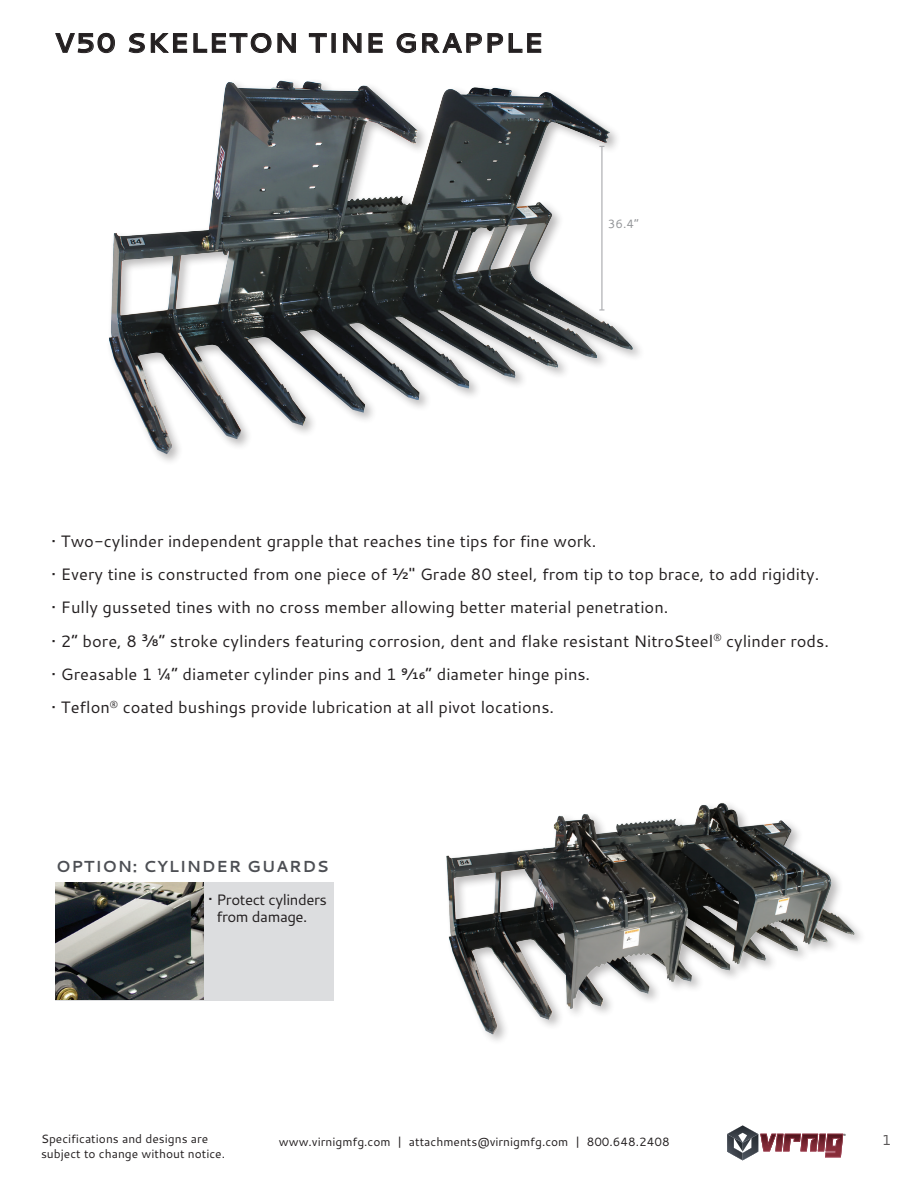
<style>
.page{position:relative;width:918px;height:1188px;background:#fff}
.page>*{position:absolute;margin:0;border:0;box-sizing:border-box;transform-origin:0 0}
.t1{font:700 27px "Cantarell";letter-spacing:.05em;color:#231f20}
.Bullet_Body_Copy{font:16.5px "Cantarell";color:#231f20}
.t2{font:700 16.05px "Cantarell";letter-spacing:.05em;color:#4d4f54}
.Bullet_Body_Copy-2{font:15.15px/17px "Cantarell";letter-spacing:-.03em;color:#231f20}
.t3{font:15px "Cantarell";color:#231f20}
.t4{font:12px "Cantarell";color:#231f20}
.t5{font:12px "Cantarell";color:#939598}
.t6{font:4.2px "Cantarell";color:#040503}
.s1{font-weight:700;font-size:9.6px}
.s2{font-size:16.95px}
</style>
<div class="page">
<svg style="left:727px;top:1125px;width:116px;height:35px"></svg>
<div style="left:106px;top:78px;width:539px;height:388px;background:#231f20;opacity:.31"></div>
<img style="left:108px;top:81px;width:258px;height:373px">
<img style="left:446px;top:803px;width:409px;height:235px">
<hr style="left:601px;top:146px;width:1px;height:164px;background:#a8a9ad">
<svg style="left:55px;top:33px;width:60px;height:20px"></svg>
<svg style="left:129px;top:33px;width:16px;height:20px"></svg>
<svg style="left:151px;top:33px;width:36px;height:20px"></svg>
<svg style="left:193px;top:33px;width:78px;height:20px"></svg>
<svg style="left:278px;top:33px;width:18px;height:20px"></svg>
<svg style="left:309px;top:33px;width:18px;height:20px"></svg>
<div style="left:332px;top:33px;width:4px;height:20px;border:1px solid #231f20"></div>
<svg style="left:343px;top:33px;width:19px;height:20px"></svg>
<svg style="left:369px;top:33px;width:14px;height:20px"></svg>
<svg style="left:397px;top:33px;width:19px;height:20px"></svg>
<svg style="left:422px;top:33px;width:60px;height:20px"></svg>
<svg style="left:488px;top:33px;width:15px;height:20px"></svg>
<svg style="left:509px;top:33px;width:32px;height:20px"></svg>
<div style="left:55px;top:882px;width:278px;height:119px;background:#dcdddf"></div>
<img style="left:55px;top:882px;width:149px;height:117px">
<p class="t1" style="left:54px;top:24px;width:490px">V50 SKELETON TINE GRAPPLE</p>
<p class="t5" style="left:608px;top:216px;width:33px">36.4”</p>
<p class="Bullet_Body_Copy" style="left:51px;top:530px;width:547px">• Two-cylinder independent grapple that reaches tine tips for fine work.</p>
<p class="Bullet_Body_Copy" style="left:51px;top:563px;width:770px">• Every tine is constructed from one piece of <sup>1</sup>⁄<span class="s1">2</span>ˮ Grade 80 steel, from tip to top brace, to add rigidity.</p>
<p class="Bullet_Body_Copy" style="left:51px;top:596px;width:619px">• Fully gusseted tines with no cross member allowing better material penetration.</p>
<p class="Bullet_Body_Copy" style="left:51px;top:629px;width:779px">• 2” bore, 8 <sup>3</sup>⁄<span class="s1">8</span>” stroke cylinders featuring corrosion, dent and flake resistant NitroSteel<sup>®</sup> cylinder rods.</p>
<p class="Bullet_Body_Copy" style="left:51px;top:663px;width:540px">• Greasable 1 ¼” diameter cylinder pins and 1 <sup>9</sup>⁄<span class="s1">16</span>” diameter hinge pins.</p>
<p class="Bullet_Body_Copy" style="left:51px;top:696px;width:504px">• Teflon<sup>®</sup> coated bushings provide lubrication at all pivot locations.</p>
<p class="t2" style="left:56px;top:855px;width:274px">OPTION: CYLINDER GUARDS</p>
<p class="Bullet_Body_Copy-2" style="left:217px;top:890px;width:112px;text-indent:-9px"><span class="s2">•</span> Protect cylinders from damage.</p>
<p class="t4" style="left:41px;top:1131px;width:169px">Specifications and designs are</p>
<p class="t4" style="left:279px;top:1134px;width:392px">www.virnigmfg.com | attachments@virnigmfg.com | 800.648.2408</p>
<p class="t4" style="left:41px;top:1145px;width:186px">subject to change without notice.</p>
<p class="t6" style="left:843px;top:1133px;width:4px">®</p>
<p class="t3" style="left:882px;top:1130px;width:11px">1</p>
</div>
